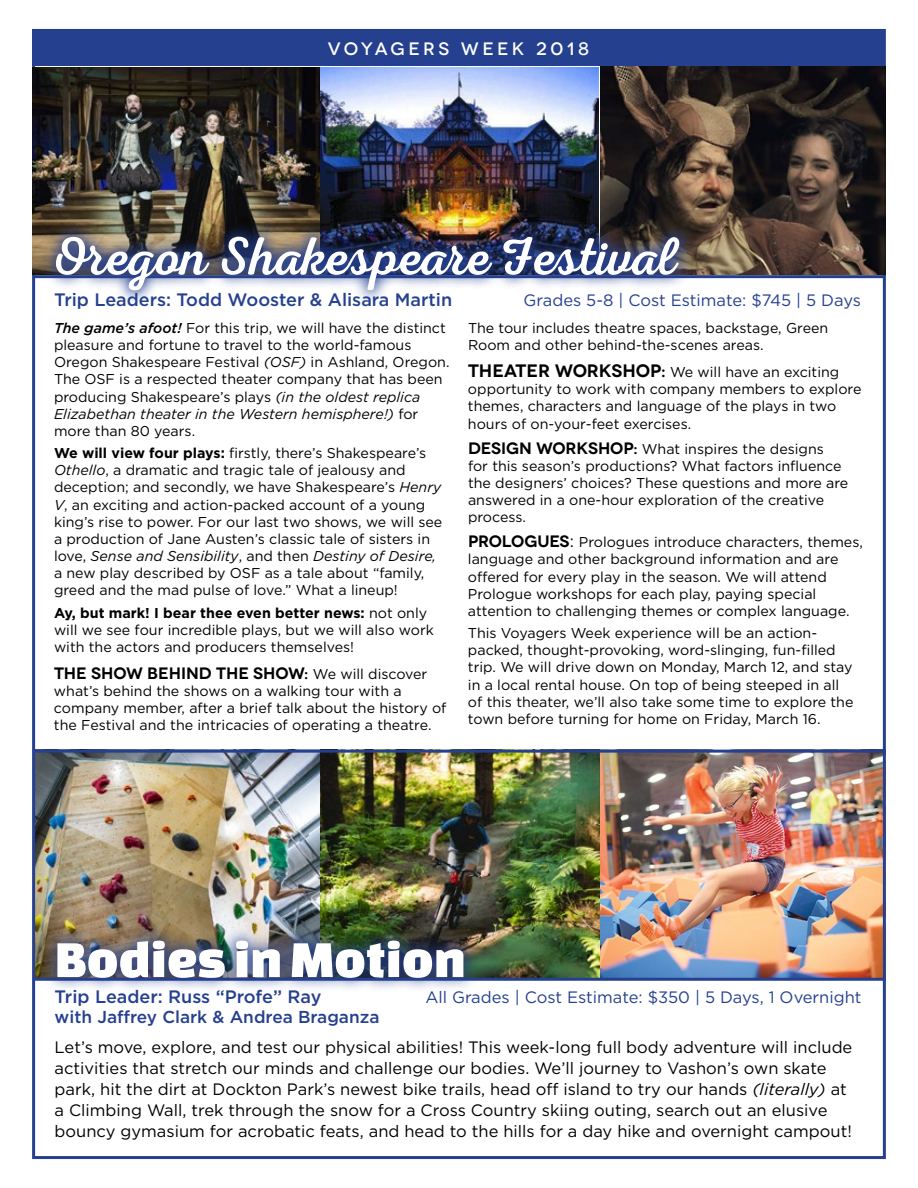
<style>
.page{position:relative;width:918px;height:1188px;background:#fff}
.page>*{position:absolute;margin:0;border:0;box-sizing:border-box;transform-origin:0 0}
.t1{font:54px "Nexa Rust Script R 00";letter-spacing:.005em;color:#fff}
.t2{font:54px "Changa One";color:#fff}
.t3{font:500 18px "Gotham";color:#25408f}
.t4{font:500 18px "Novecentowide";letter-spacing:.175em;color:#fff}
.t5{font:500 17.25px "Gotham";color:#25408f}
.t6{font:16.5px/21px "Gotham";color:#000}
.t7{font:16.5px "Gotham";color:#25408f}
.t8{font:600 16.5px "Novecentowide";color:#000}
.t9{font:14.25px/17.1px "Gotham";color:#000}
.s1{font-weight:500;font-style:italic}
.s2{font-style:italic}
.s3{font-weight:700}
.s4{font-family:"Gotham";font-weight:400;font-size:14.25px}
.s5{font-family:"Novecentowide";font-weight:600;font-size:18px}
.s6{font-family:"Novecentowide";font-weight:600;font-size:16.5px}
.s7{font-size:16.5px}
</style>
<div class="page">
<img style="left:600px;top:753px;width:282px;height:225px">
<img style="left:36px;top:753px;width:564px;height:225px">
<hr style="left:34px;top:978px;width:852px;height:3px;background:#25408f">
<div style="left:42px;top:926px;width:436px;height:67px;background:#25408f;opacity:.75"></div>
<hr style="left:33px;top:750px;width:852px;height:3px;background:#25408f">
<div style="left:33px;top:30px;width:852px;height:36px;background:#25408f"></div>
<img style="left:33px;top:67px;width:852px;height:208px">
<hr style="left:33px;top:275px;width:852px;height:3px;background:#25408f">
<img style="left:41px;top:222px;width:653px;height:80px">
<p class="t4" style="left:328px;top:37px;width:263px">VOYAGERS WEEK 2018</p>
<h1 class="t1" style="left:52px;top:224px;width:625px">Oregon Shakespeare Festival</h1>
<p class="t3" style="left:54px;top:288px;width:400px">Trip Leaders: Todd Wooster &amp; Alisara Martin</p>
<p class="t7" style="left:524px;top:289px;width:339px">Grades 5-8 | Cost Estimate: $745 | 5 Days</p>
<p class="t9" style="left:54px;top:319px;width:397px"><span class="s1">The game’s afoot!</span> For this trip, we will have the distinct pleasure and fortune to travel to the world-famous Oregon Shakespeare Festival <span class="s2">(OSF)</span> in Ashland, Oregon.<br>The OSF is a respected theater company that has been producing Shakespeare’s plays <span class="s2">(in the oldest replica Elizabethan theater in the Western hemisphere!)</span> for more than 80 years.</p>
<p class="t9" style="left:54px;top:444px;width:390px"><span class="s3">We will view four plays:</span> firstly, there’s Shakespeare’s <span class="s2">Othello</span>, a dramatic and tragic tale of jealousy and deception; and secondly, we have Shakespeare’s <span class="s2">Henry V</span>, an exciting and action-packed account of a young king’s rise to power. For our last two shows, we will see a production of Jane Austen’s classic tale of sisters in love, <span class="s2">Sense and Sensibility</span>, and then <span class="s2">Destiny of Desire, </span>a new play described by OSF as a tale about “family, greed and the mad pulse of love.” What a lineup!</p>
<p class="t9" style="left:54px;top:604px;width:381px"><span class="s3">Ay, but mark! I bear thee even better news:</span> not only will we see four incredible plays, but we will also work with the actors and producers themselves!</p>
<p class="t8" style="left:54px;top:663px;width:375px">THE SHOW BEHIND THE SHOW: <span class="s4">We will discover</span></p>
<p class="t9" style="left:54px;top:682px;width:394px">what’s behind the shows on a walking tour with a company member, after a brief talk about the history of the Festival and the intricacies of operating a theatre.</p>
<p class="t9" style="left:468px;top:319px;width:362px">The tour includes theatre spaces, backstage, Green<br>Room and other behind-the-scenes areas.</p>
<p class="t9" style="left:468px;top:363px;width:395px"><span class="s5">THEATER WORKSHOP:</span> We will have an exciting opportunity to work with company members to explore themes, characters and language of the plays in two hours of on-your-feet exercises.</p>
<p class="t9" style="left:468px;top:440px;width:382px"><span class="s6">DESIGN WORKSHOP:</span> What inspires the designs<br>for this season’s productions? What factors influence the designers’ choices? These questions and more are answered in a one-hour exploration of the creative process.</p>
<p class="t9" style="left:468px;top:533px;width:396px"><span class="s6">PROLOGUES</span><span class="s7">:</span> Prologues introduce characters, themes, language and other background information and are offered for every play in the season. We will attend Prologue workshops for each play, paying special attention to challenging themes or complex language.</p>
<p class="t9" style="left:468px;top:624px;width:387px">This Voyagers Week experience will be an action&shy;packed, thought-provoking, word-slinging, fun-filled trip. We will drive down on Monday, March 12, and stay in a local rental house. On top of being steeped in all of this theater, we’ll also take some time to explore the town before turning for home on Friday, March 16.</p>
<h1 class="t2" style="left:55px;top:929px;width:413px">Bodies in Motion</h1>
<p class="t3" style="left:55px;top:984px;width:268px">Trip Leader: Russ “Profe” Ray</p>
<p class="t7" style="left:425px;top:986px;width:438px">All Grades | Cost Estimate: $350 | 5 Days, 1 Overnight</p>
<p class="t5" style="left:55px;top:1006px;width:326px">with Jaffrey Clark &amp; Andrea Braganza</p>
<p class="t6" style="left:55px;top:1036px;width:799px">Let’s move, explore, and test our physical abilities! This week-long full body adventure will include activities that stretch our minds and challenge our bodies. We’ll journey to Vashon’s own skate park, hit the dirt at Dockton Park’s newest bike trails, head off island to try our hands <span class="s2">(literally)</span> at a Climbing Wall, trek through the snow for a Cross Country skiing outing, search out an elusive bouncy gymasium for acrobatic feats, and head to the hills for a day hike and overnight campout!</p>
</div>
